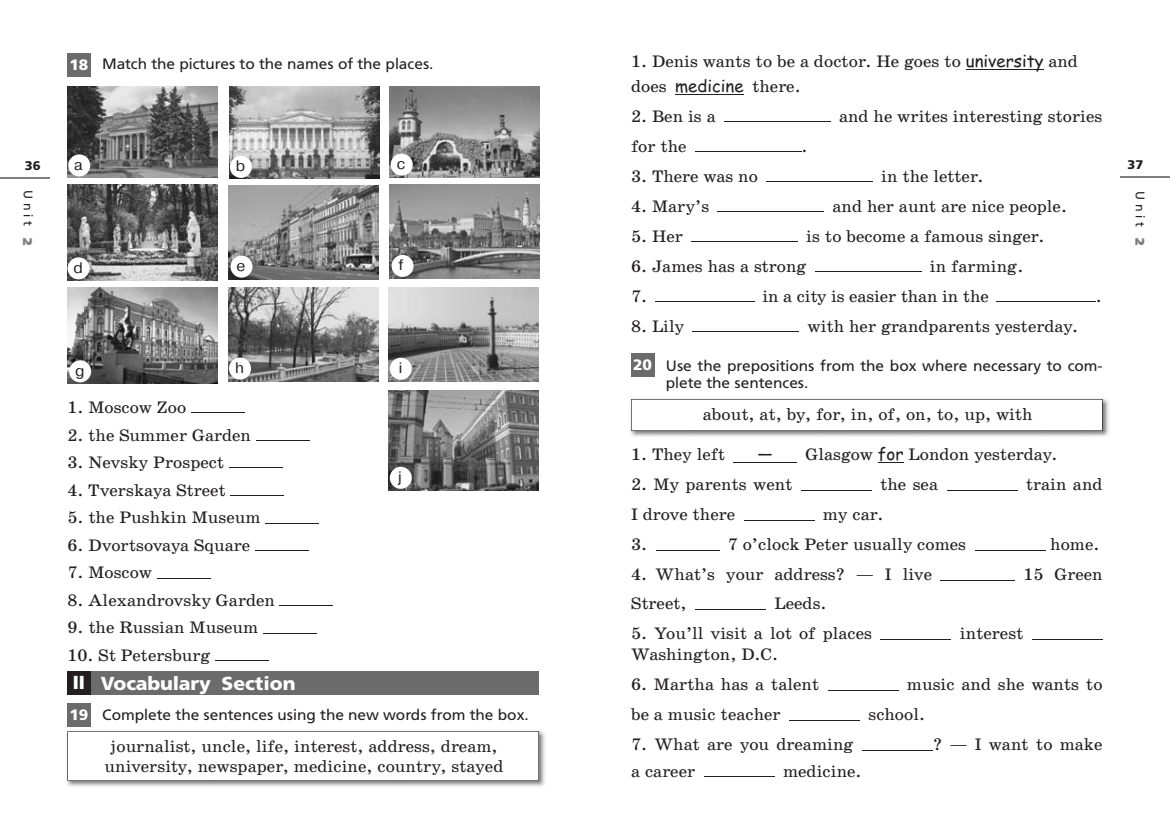
<style>
.page{position:relative;width:1170px;height:833px;background:#fff}
.page>*{position:absolute;margin:0;border:0;box-sizing:border-box;transform-origin:0 0}
.t1{font:18.75px "Free Set Bold San Pin";color:#fff}
.t2{font:16.88px/19.4px "School Book San Pin";color:#231f20;text-align:center}
.t3{font:15.12px "Pragmatica San Pin";color:#231f20}
.t4{font:15px/17.5px "Free Set San Pin";color:#231f20}
.t5{font:15px "Free Set Bold San Pin";color:#fff}
.t6{font:12.5px "Free Set";letter-spacing:.3em;color:#231f20}
.t7{font:12.5px "Free Set Bold San Pin";color:#231f20}
.t8{font:800 12.5px "Free Set";color:#7f7f7f}
.s1{font-family:"Free Set Bold San Pin";color:#fff}
.s2{font-family:"Comic Sans MS"}
.s3{font-weight:800;color:#7f7f7f}
</style>
<div class="page">
<hr style="left:0;top:177px;width:50px;height:2px;background:#7f7f7f">
<hr style="left:191px;top:413px;width:53px;height:1px;background:#231f20">
<hr style="left:256px;top:440px;width:53px;height:1px;background:#231f20">
<hr style="left:229px;top:468px;width:53px;height:1px;background:#231f20">
<hr style="left:230px;top:495px;width:54px;height:1px;background:#231f20">
<hr style="left:265px;top:523px;width:54px;height:1px;background:#231f20">
<hr style="left:255px;top:550px;width:53px;height:1px;background:#231f20">
<hr style="left:157px;top:578px;width:53px;height:1px;background:#231f20">
<hr style="left:280px;top:605px;width:53px;height:1px;background:#231f20">
<hr style="left:263px;top:633px;width:53px;height:1px;background:#231f20">
<hr style="left:215px;top:660px;width:53px;height:1px;background:#231f20">
<div style="left:67px;top:703px;width:23px;height:23px;background:#6b6b6b"></div>
<div style="left:67px;top:53px;width:23px;height:23px;background:#6b6b6b"></div>
<img style="left:389px;top:391px;width:150px;height:99px">
<img style="left:67px;top:87px;width:150px;height:90px">
<div style="left:68px;top:154px;width:22px;height:22px;background:#fff;border-radius:50%"></div>
<img style="left:390px;top:184px;width:149px;height:94px">
<div style="left:391px;top:255px;width:22px;height:22px;background:#fff;border-radius:50%"></div>
<img style="left:67px;top:184px;width:150px;height:96px">
<div style="left:68px;top:257px;width:21px;height:22px;background:#fff;border-radius:50%"></div>
<img style="left:229px;top:87px;width:150px;height:91px">
<div style="left:230px;top:156px;width:22px;height:22px;background:#fff;border-radius:50%"></div>
<img style="left:228px;top:287px;width:150px;height:94px">
<div style="left:229px;top:357px;width:22px;height:22px;background:#fff;border-radius:50%"></div>
<img style="left:389px;top:287px;width:150px;height:94px">
<div style="left:390px;top:358px;width:22px;height:22px;background:#fff;border-radius:50%"></div>
<div style="left:390px;top:467px;width:22px;height:22px;background:#fff;border-radius:50%"></div>
<img style="left:390px;top:87px;width:149px;height:90px">
<div style="left:390px;top:154px;width:22px;height:22px;background:#fff;border-radius:50%"></div>
<img style="left:229px;top:185px;width:150px;height:94px">
<div style="left:230px;top:256px;width:22px;height:22px;background:#fff;border-radius:50%"></div>
<img style="left:67px;top:287px;width:150px;height:96px">
<div style="left:69px;top:360px;width:22px;height:22px;background:#fff;border-radius:50%"></div>
<img style="left:66px;top:730px;width:479px;height:57px">
<svg style="left:67px;top:731px;width:472px;height:49px"></svg>
<div style="left:90px;top:671px;width:449px;height:23px;background:#6b6b6b"></div>
<div style="left:67px;top:671px;width:23px;height:23px;background:#231f20"></div>
<hr style="left:1120px;top:176px;width:49px;height:2px;background:#7f7f7f">
<hr style="left:965px;top:69px;width:78px;height:1px;background:#231f20">
<hr style="left:675px;top:94px;width:68px;height:1px;background:#231f20">
<hr style="left:733px;top:463px;width:63px;height:1px;background:#231f20">
<hr style="left:724px;top:121px;width:106px;height:1px;background:#231f20">
<hr style="left:695px;top:151px;width:106px;height:1px;background:#231f20">
<hr style="left:766px;top:181px;width:106px;height:1px;background:#231f20">
<hr style="left:717px;top:211px;width:107px;height:1px;background:#231f20">
<hr style="left:691px;top:241px;width:106px;height:1px;background:#231f20">
<hr style="left:815px;top:271px;width:106px;height:1px;background:#231f20">
<hr style="left:655px;top:301px;width:99px;height:1px;background:#231f20">
<hr style="left:996px;top:301px;width:99px;height:1px;background:#231f20">
<hr style="left:692px;top:331px;width:107px;height:1px;background:#231f20">
<hr style="left:800px;top:490px;width:71px;height:1px;background:#231f20">
<hr style="left:946px;top:490px;width:71px;height:1px;background:#231f20">
<hr style="left:743px;top:520px;width:71px;height:1px;background:#231f20">
<hr style="left:655px;top:550px;width:64px;height:1px;background:#231f20">
<hr style="left:974px;top:550px;width:71px;height:1px;background:#231f20">
<hr style="left:940px;top:580px;width:74px;height:1px;background:#231f20">
<hr style="left:695px;top:609px;width:70px;height:1px;background:#231f20">
<hr style="left:880px;top:639px;width:71px;height:1px;background:#231f20">
<hr style="left:1031px;top:639px;width:71px;height:1px;background:#231f20">
<hr style="left:827px;top:690px;width:71px;height:1px;background:#231f20">
<hr style="left:789px;top:720px;width:71px;height:1px;background:#231f20">
<hr style="left:862px;top:750px;width:70px;height:1px;background:#231f20">
<hr style="left:703px;top:776px;width:71px;height:1px;background:#231f20">
<div style="left:631px;top:353px;width:23px;height:23px;background:#6b6b6b"></div>
<img style="left:630px;top:398px;width:479px;height:39px">
<svg style="left:631px;top:399px;width:471px;height:32px"></svg>
<p class="t5" style="left:69px;top:56px;width:20px">18</p>
<p class="t4" style="left:102px;top:56px;width:333px">Match the pictures to the names of the places.</p>
<p class="t7" style="left:25px;top:158px;width:17px">36</p>
<p class="t6" style="left:36px;top:190px;width:37px;rotate:90deg">Unit</p>
<p class="t8" style="left:36px;top:237px;width:11px;rotate:90deg">2</p>
<p class="t3" style="left:74px;top:159px;width:10px">a</p>
<p class="t3" style="left:236px;top:160px;width:11px">b</p>
<p class="t3" style="left:397px;top:158px;width:10px">c</p>
<p class="t3" style="left:74px;top:262px;width:11px">d</p>
<p class="t3" style="left:398px;top:259px;width:6px">f</p>
<p class="t3" style="left:236px;top:260px;width:10px">e</p>
<p class="t3" style="left:75px;top:365px;width:11px">g</p>
<p class="t3" style="left:235px;top:362px;width:10px">h</p>
<p class="t3" style="left:399px;top:362px;width:5px">i</p>
<p class="t2" style="left:67px;top:399px;width:120px">1. Moscow Zoo</p>
<p class="t2" style="left:67px;top:426px;width:185px">2. the Summer Garden</p>
<p class="t2" style="left:67px;top:454px;width:158px">3. Nevsky Prospect</p>
<p class="t2" style="left:67px;top:481px;width:160px">4. Tverskaya Street</p>
<p class="t2" style="left:67px;top:509px;width:195px">5. the Pushkin Museum</p>
<p class="t2" style="left:67px;top:536px;width:184px">6. Dvortsovaya Square</p>
<p class="t2" style="left:67px;top:564px;width:86px">7. Moscow</p>
<p class="t2" style="left:67px;top:591px;width:209px">8. Alexandrovsky Garden</p>
<p class="t2" style="left:67px;top:619px;width:192px">9. the Russian Museum</p>
<p class="t2" style="left:67px;top:646px;width:145px">10. St Petersburg</p>
<p class="t1" style="left:73px;top:672px;width:224px">II Vocabulary Section</p>
<p class="t3" style="left:398px;top:471px;width:5px">j</p>
<p class="t4" style="left:69px;top:707px;width:461px"><span class="s1">19</span> Complete the sentences using the new words from the box.</p>
<p class="t2" style="left:105px;top:738px;width:400px">journalist, uncle, life, interest, address, dream, university, newspaper, medicine, country, stayed</p>
<p class="t2" style="left:631px;top:50px;width:448px;line-height:25px;text-align:left">1. Denis wants to be a doctor. He goes to <span class="s2">university</span> and does <span class="s2">medicine</span> there.</p>
<p class="t2" style="left:631px;top:108px;width:86px">2. Ben is a</p>
<p class="t2" style="left:838px;top:108px;width:265px">and he writes interesting stories</p>
<p class="t2" style="left:631px;top:138px;width:57px">for the</p>
<p class="t2" style="left:801px;top:138px;width:8px">.</p>
<p class="t2" style="left:631px;top:168px;width:128px">3. There was no</p>
<p class="t2" style="left:881px;top:168px;width:104px">in the letter.</p>
<p class="t2" style="left:631px;top:198px;width:80px">4. Mary’s</p>
<p class="t2" style="left:832px;top:198px;width:236px">and her aunt are nice people.</p>
<p class="t2" style="left:631px;top:228px;width:53px">5. Her</p>
<p class="t2" style="left:806px;top:228px;width:240px">is to become a famous singer.</p>
<p class="t2" style="left:631px;top:258px;width:177px">6. James has a strong</p>
<p class="t2" style="left:929px;top:258px;width:95px">in farming.</p>
<p class="t2" style="left:631px;top:288px;width:17px">7.</p>
<p class="t2" style="left:762px;top:288px;width:228px">in a city is easier than in the</p>
<p class="t2" style="left:1095px;top:288px;width:8px">.</p>
<p class="t2" style="left:631px;top:318px;width:55px">8. Lily</p>
<p class="t2" style="left:807px;top:318px;width:272px">with her grandparents yesterday.</p>
<p class="t4" style="left:665px;top:358px;width:438px">Use the prepositions from the box where necessary to com&shy;plete the sentences.</p>
<p class="t5" style="left:633px;top:356px;width:20px">20</p>
<p class="t2" style="left:702px;top:406px;width:331px">about, at, by, for, in, of, on, to, up, with</p>
<p class="t2" style="left:631px;top:446px;width:95px">1. They left</p>
<p class="t2" style="left:757px;top:446px;width:301px"><span class="s2">—</span> Glasgow <span class="s2">for</span> London yesterday.</p>
<p class="t2" style="left:631px;top:476px;width:163px">2. My parents went</p>
<p class="t2" style="left:880px;top:476px;width:59px">the sea</p>
<p class="t2" style="left:1025px;top:476px;width:78px">train and</p>
<p class="t2" style="left:631px;top:506px;width:106px">I drove there</p>
<p class="t2" style="left:822px;top:506px;width:62px">my car.</p>
<p class="t2" style="left:631px;top:536px;width:18px">3.</p>
<p class="t2" style="left:727px;top:536px;width:240px">7 o’clock Peter usually comes</p>
<p class="t2" style="left:1050px;top:536px;width:51px">home.</p>
<p class="t2" style="left:631px;top:566px;width:302px">4. What’s your address? — I live</p>
<p class="t2" style="left:1023px;top:566px;width:81px">15 Green</p>
<p class="t2" style="left:631px;top:595px;width:57px">Street,</p>
<p class="t2" style="left:774px;top:595px;width:54px">Leeds.</p>
<p class="t2" style="left:631px;top:625px;width:242px">5. You’ll visit a lot of places</p>
<p class="t2" style="left:959px;top:625px;width:65px">interest</p>
<p class="t2" style="left:631px;top:646px;width:148px">Washington, D.C.</p>
<p class="t2" style="left:631px;top:676px;width:189px">6. Martha has a talent</p>
<p class="t2" style="left:906px;top:676px;width:197px">music and she wants to</p>
<p class="t2" style="left:631px;top:706px;width:151px">be a music teacher</p>
<p class="t2" style="left:868px;top:706px;width:58px">school.</p>
<p class="t2" style="left:631px;top:736px;width:224px">7. What are you dreaming</p>
<p class="t2" style="left:932px;top:736px;width:171px">? — I want to make</p>
<p class="t2" style="left:631px;top:762px;width:66px">a career</p>
<p class="t2" style="left:783px;top:762px;width:80px">medicine.</p>
<p class="t7" style="left:1127px;top:158px;width:17px">37</p>
<p class="t6" style="left:1148px;top:191px;width:57px;rotate:90deg">Unit <span class="s3">2</span></p>
</div>
